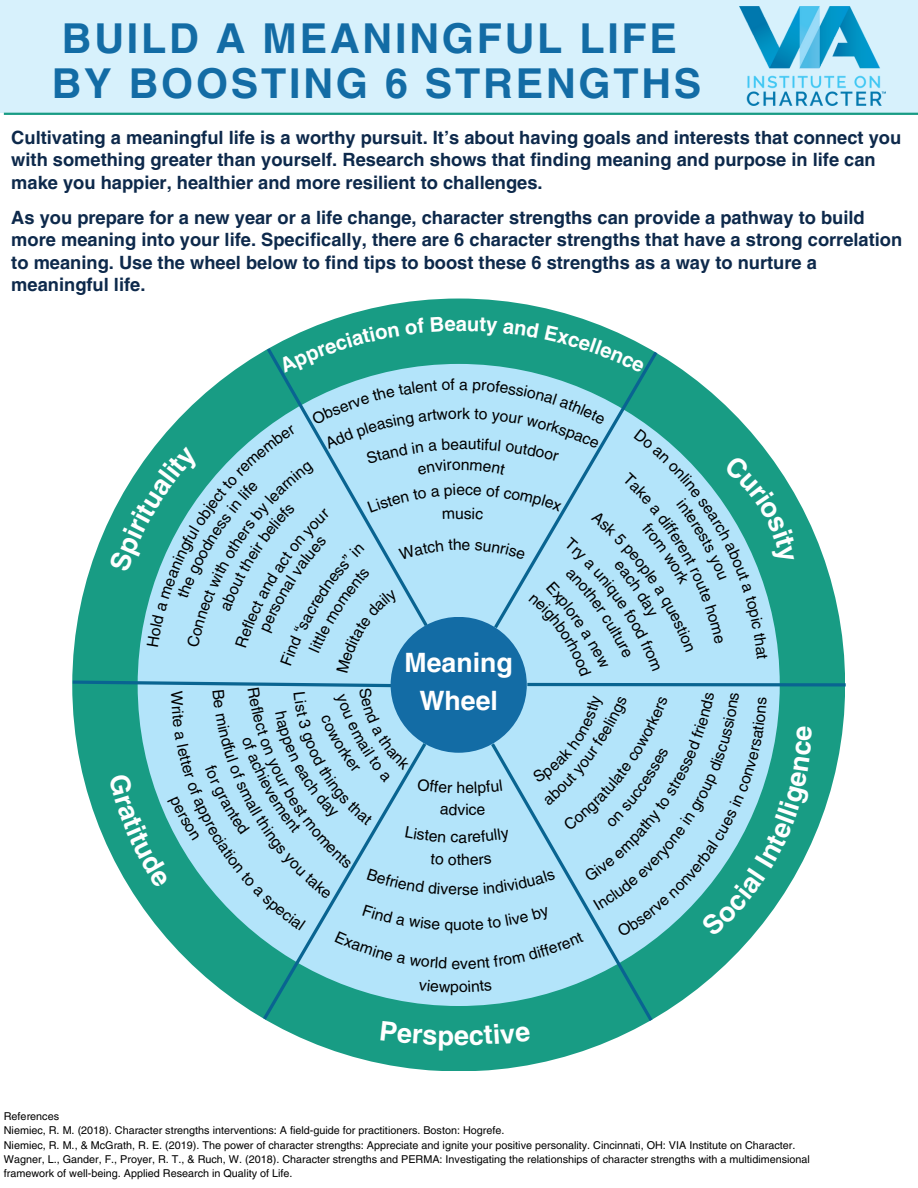
<style>
.page{position:relative;width:918px;height:1188px;background:#fff}
.page>*{position:absolute;margin:0;border:0;box-sizing:border-box;transform-origin:0 0}
.t1{font:700 41.25px/45px "Helvetica LT Pro";letter-spacing:.065em;color:#136ca5}
.t2{font:700 27px "Helvetica LT Pro";color:#fff}
.t3{font:700 26.7px/37.2px "Helvetica LT Pro";color:#fff;text-align:center}
.t4{font:700 20.25px "Helvetica LT Pro";color:#fff}
.t5{font:700 18.3px/22.5px "Helvetica LT Pro";color:#0d294b}
.t6{font:15.75px "Helvetica LT Pro";color:#000}
.t7{font:10.8px/14.4px "Helvetica LT Pro";color:#000}
</style>
<div class="page">
<div style="left:0;top:0;width:918px;height:113px;background:#d7f1fc"></div>
<div style="left:72px;top:299px;width:773px;height:772px;background:#189c84;border-radius:50%"></div>
<hr style="left:4px;top:113px;width:914px;height:2px;background:#189c84">
<svg style="left:488px;top:969px;width:168px;height:56px"></svg>
<svg style="left:260px;top:969px;width:169px;height:54px"></svg>
<svg style="left:812px;top:683px;width:34px;height:4px"></svg>
<img style="left:740px;top:7px;width:145px;height:99px">
<svg style="left:380px;top:1021px;width:49px;height:2px"></svg>
<svg style="left:488px;top:1024px;width:42px;height:1px"></svg>
<svg style="left:419px;top:979px;width:31px;height:13px"></svg>
<svg style="left:459px;top:980px;width:33px;height:12px"></svg>
<svg style="left:72px;top:317px;width:740px;height:652px"></svg>
<h1 class="t1" style="left:52px;top:20px;width:651px">BUILD A MEANINGFUL LIFE<br>BY BOOSTING 6 STRENGTHS</h1>
<p class="t5" style="left:11px;top:128px;width:891px">Cultivating a meaningful life is a worthy pursuit. It’s about having goals and interests that connect you with something greater than yourself. Research shows that finding meaning and purpose in life can make you happier, healthier and more resilient to challenges.</p>
<h3 class="t5" style="left:11px;top:208px;width:892px">As you prepare for a new year or a life change, character strengths can provide a pathway to build more meaning into your life. Specifically, there are 6 character strengths that have a strong correlation to meaning. Use the wheel below to find tips to boost these 6 strengths as a way to nurture a meaningful life.</h3>
<p class="t4" style="left:456px;top:316px;width:13px">a</p>
<p class="t6" style="left:465px;top:484px;width:9px">c</p>
<p class="t6" style="left:455px;top:507px;width:10px">u</p>
<h3 class="t3" style="left:405px;top:647px;width:110px">Meaning<br>Wheel</h3>
<p class="t6" style="left:457px;top:782px;width:10px">h</p>
<p class="t6" style="left:457px;top:804px;width:9px">v</p>
<p class="t6" style="left:457px;top:854px;width:6px">t</p>
<p class="t6" style="left:457px;top:883px;width:7px">r</p>
<p class="t6" style="left:453px;top:919px;width:10px">u</p>
<p class="t6" style="left:450px;top:981px;width:10px">p</p>
<h2 class="t2" style="left:454px;top:1026px;width:17px">e</h2>
<p class="t7" style="left:4px;top:1110px;width:808px">References<br>Niemiec, R. M. (2018). Character strengths interventions: A field-guide for practitioners. Boston: Hogrefe.<br>Niemiec, R. M., &amp; McGrath, R. E. (2019). The power of character strengths: Appreciate and ignite your positive personality. Cincinnati, OH: VIA Institute on Character.<br>Wagner, L., Gander, F., Proyer, R. T., &amp; Ruch, W. (2018). Character strengths and PERMA: Investigating the relationships of character strengths with a multidimensional framework of well-being. Applied Research in Quality of Life.</p>
</div>
